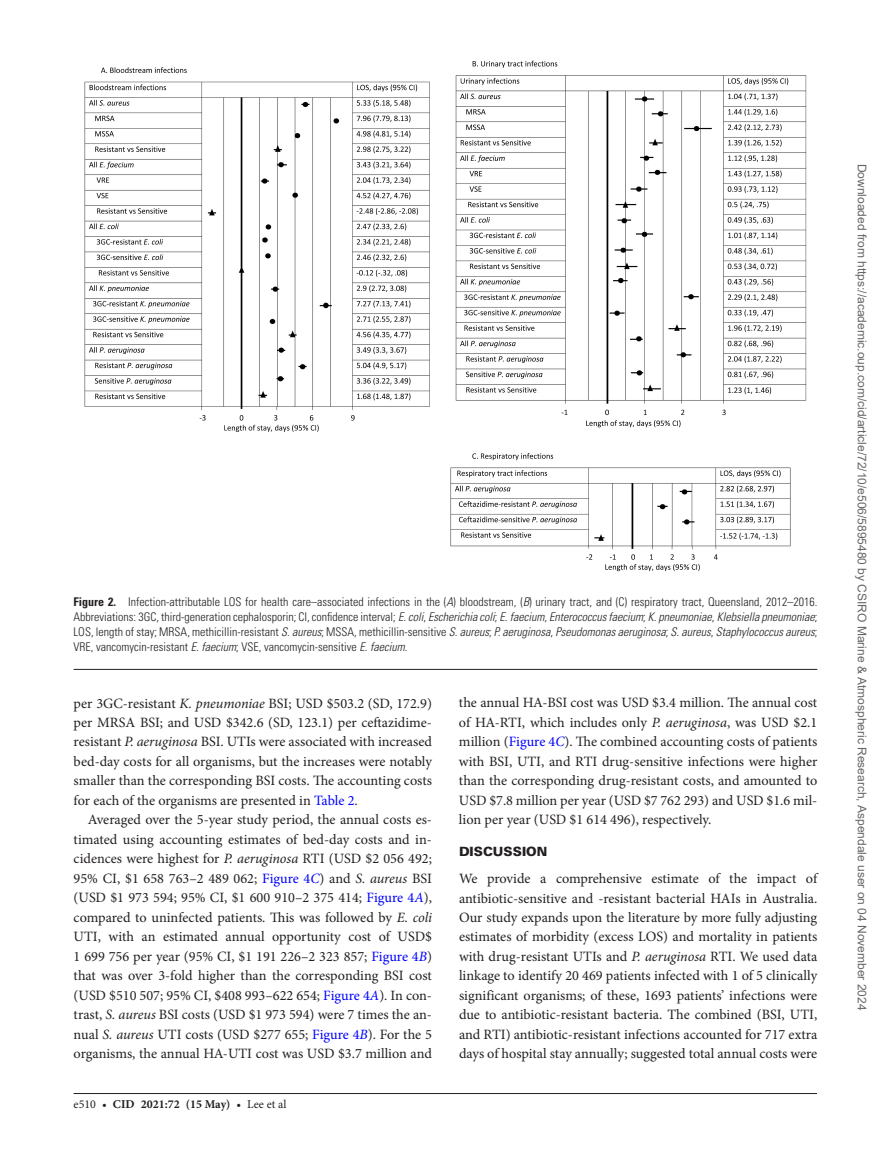
<style>
.page{position:relative;width:891px;height:1174px;background:#fff}
.page>*{position:absolute;margin:0;border:0;box-sizing:border-box;transform-origin:0 0}
.t1{font:14.25px/19.5px "Minion Pro";color:#231f20;text-align:justify}
.t2{font:900 12.75px "Univers LT Std";color:#231f20}
.t3{font:300 condensed 12px/15px "Univers LT Std";color:#231f20;text-align:justify}
.t4{font:12px "Arial";color:#666}
.t5{font:700 12px "Minion Pro";color:#231f20}
.s1{font-weight:700}
.s2{font-style:italic}
.s3{color:#00f}
.s4{font-style:italic;color:#00f}
.s5{font-weight:400}
</style>
<div class="page">
<hr style="left:74px;top:1093px;width:743px;height:1px;background:#231f20">
<hr style="left:74px;top:669px;width:743px;height:1px;background:#231f20">
<img style="left:84px;top:60px;width:723px;height:512px">
<p class="t3" style="left:74px;top:594px;width:745px"><span class="s1">Figure 2.</span> Infection-attributable LOS for health care–associated infections in the (<span class="s2">A</span>) bloodstream, (<span class="s2">B</span>) urinary tract, and (C) respiratory tract, Queensland, 2012–2016.<br>Abbreviations: 3GC, third-generation cephalosporin; CI, confidence interval; <span class="s2">E. coli</span>, <span class="s2">Escherichia coli</span>; <span class="s2">E. faecium</span>, <span class="s2">Enterococcus faecium</span>; <span class="s2">K. pneumoniae</span>, <span class="s2">Klebsiella pneumoniae</span>; LOS, length of stay; MRSA, methicillin-resistant <span class="s2">S. aureus</span>; MSSA, methicillin-sensitive <span class="s2">S. aureus</span>; <span class="s2">P. aeruginosa</span>, <span class="s2">Pseudomonas aeruginosa</span>; <span class="s2">S. aureus</span>, <span class="s2">Staphylococcus aureus</span>; VRE, vancomycin-resistant <span class="s2">E. faecium</span>; VSE, vancomycin-sensitive <span class="s2">E. faecium</span>.</p>
<p class="t1" style="left:74px;top:693px;width:360px">per 3GC-resistant <span class="s2">K. pneumoniae</span> BSI; USD $503.2 (SD, 172.9) per MRSA BSI; and USD $342.6 (SD, 123.1) per ceftazidime&shy;resistant <span class="s2">P. aeruginosa</span> BSI. UTIs were associated with increased bed-day costs for all organisms, but the increases were notably smaller than the corresponding BSI costs. The accounting costs for each of the organisms are presented in <span class="s3">Table 2</span>.</p>
<p class="t1" style="left:74px;top:810px;width:360px;text-indent:14px">Averaged over the 5-year study period, the annual costs es&shy;timated using accounting estimates of bed-day costs and in&shy;cidences were highest for <span class="s2">P. aeruginosa</span> RTI (USD $2 056 492; 95% CI, $1 658 763–2 489 062; <span class="s3">Figure 4</span><span class="s4">C</span>) and <span class="s2">S. aureus</span> BSI (USD $1 973 594; 95% CI, $1 600 910–2 375 414; <span class="s3">Figure 4</span><span class="s4">A</span>), compared to uninfected patients. This was followed by <span class="s2">E. coli </span>UTI, with an estimated annual opportunity cost of USD$ 1 699 756 per year (95% CI, $1 191 226–2 323 857; <span class="s3">Figure 4</span><span class="s4">B</span>) that was over 3-fold higher than the corresponding BSI cost (USD $510 507; 95% CI, $408 993–622 654; <span class="s3">Figure 4</span><span class="s4">A</span>). In con&shy;trast, <span class="s2">S. aureus</span> BSI costs (USD $1 973 594) were 7 times the an&shy;nual <span class="s2">S. aureus</span> UTI costs (USD $277 655; <span class="s3">Figure 4</span><span class="s4">B</span>). For the 5 organisms, the annual HA-UTI cost was USD $3.7 million and</p>
<p class="t5" style="left:74px;top:1095px;width:214px"><span class="s5">e510 •</span> cid 2021:72 (15 May) <span class="s5">• Lee et al</span></p>
<p class="t1" style="left:459px;top:693px;width:360px">the annual HA-BSI cost was USD $3.4 million. The annual cost of HA-RTI, which includes only <span class="s2">P. aeruginosa</span>, was USD $2.1 million (<span class="s3">Figure 4</span><span class="s4">C</span>). The combined accounting costs of patients with BSI, UTI, and RTI drug-sensitive infections were higher than the corresponding drug-resistant costs, and amounted to USD $7.8 million per year (USD $7 762 293) and USD $1.6 mil&shy;lion per year (USD $1 614 496), respectively.</p>
<p class="t2" style="left:459px;top:843px;width:90px">DISCUSSION</p>
<p class="t1" style="left:459px;top:869px;width:360px">We provide a comprehensive estimate of the impact of antibiotic-sensitive and -resistant bacterial HAIs in Australia.<br>Our study expands upon the literature by more fully adjusting estimates of morbidity (excess LOS) and mortality in patients with drug-resistant UTIs and <span class="s2">P. aeruginosa</span> RTI. We used data linkage to identify 20 469 patients infected with 1 of 5 clinically significant organisms; of these, 1693 patients’ infections were due to antibiotic-resistant bacteria. The combined (BSI, UTI, and RTI) antibiotic-resistant infections accounted for 717 extra days of hospital stay annually; suggested total annual costs were</p>
<p class="t4" style="left:866px;top:164px;width:848px;rotate:90deg">Downloaded from https://academic.oup.com/cid/article/72/10/e506/5895480 by CSIRO Marine &amp; Atmospheric Research, Aspendale user on 04 November 2024</p>
</div>
